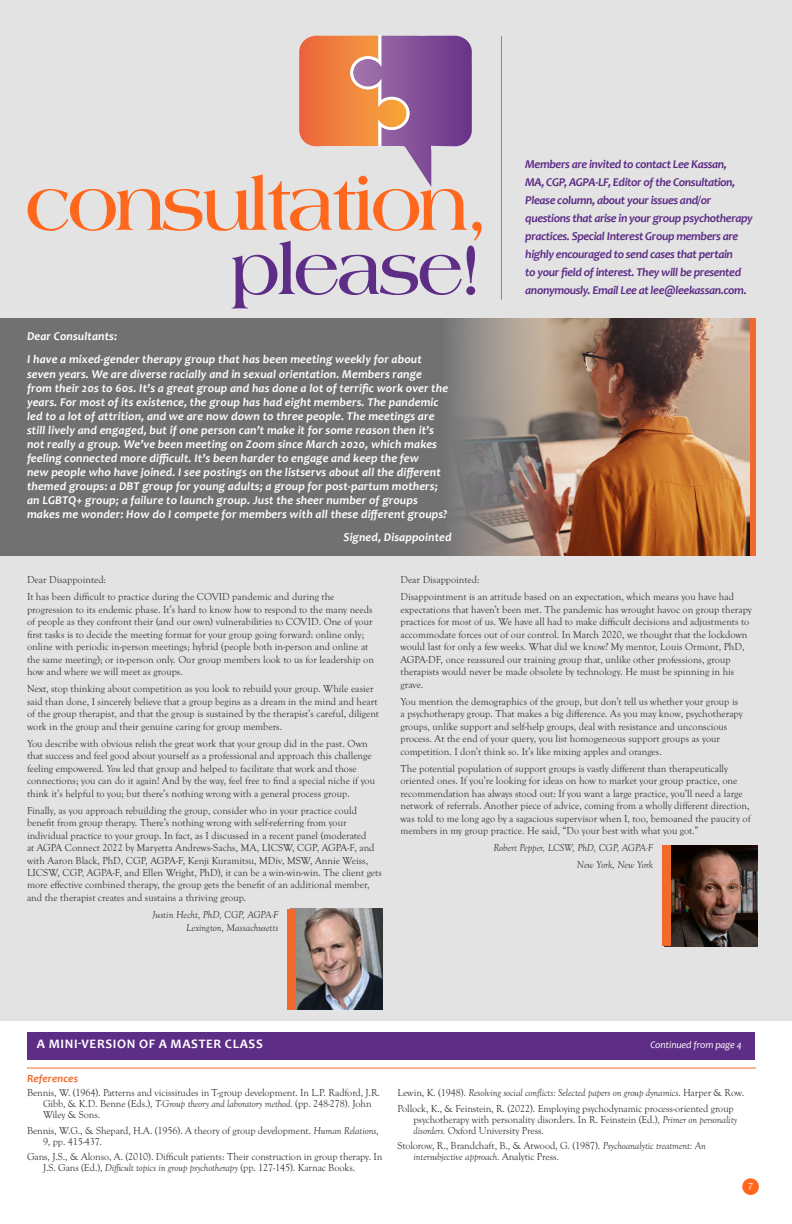
<style>
.page{position:relative;width:792px;height:1224px;background:#fff}
.page>*{position:absolute;margin:0;border:0;box-sizing:border-box;transform-origin:0 0}
.t1{font:700 76.2px "Americana";letter-spacing:-.05em;color:#ff671d}
.t2{font:700 73.3px "Americana";letter-spacing:-.05em;color:#5e2d86}
.t3{font:700 13px "Candara";letter-spacing:.05em;color:#fff}
.t4{font:italic 700 12px/14px "Candara";letter-spacing:.01em;color:#fff}
.t5{font:italic 700 12px/18px "Candara";letter-spacing:-.03em;color:#5e2d86}
.t6{font:italic 700 11px "Candara";letter-spacing:.01em;color:#f2692c}
.t7{font:10.5px/12.5px "Goudy Old Sty";color:#383a36}
.t8{font:italic 10.5px/12.6px "Goudy Old Sty";color:#383a36;text-align:right}
.t9{font:italic 10px "Candara";letter-spacing:-.01em;color:#fff}
.t10{font:300 10px "Helvetica Neue";color:#fff}
.s1{font-style:italic}
</style>
<div class="page">
<div style="left:742px;top:1178px;width:17px;height:17px;background:#ff671d;border-radius:50%"></div>
<div style="left:0;top:0;width:792px;height:1020px;background:#e3e3e4"></div>
<svg style="left:299px;top:35px;width:173px;height:152px"></svg>
<div style="left:387px;top:146px;width:16px;height:7px;background:#e3e3e4"></div>
<div style="left:321px;top:146px;width:80px;height:18px;background:#e3e3e4"></div>
<hr style="left:501px;top:36px;width:1px;height:264px;background:#f2692c">
<img style="left:670px;top:845px;width:87px;height:101px">
<div style="left:662px;top:845px;width:8px;height:101px;background:#f2692c"></div>
<img style="left:296px;top:909px;width:86px;height:101px">
<div style="left:287px;top:909px;width:9px;height:101px;background:#f2692c"></div>
<img style="left:703px;top:318px;width:47px;height:237px">
<svg style="left:0;top:318px;width:703px;height:237px;background:#7d7069"></svg>
<div style="left:750px;top:318px;width:6px;height:237px;background:#f2692c"></div>
<div style="left:28px;top:1032px;width:727px;height:28px;background:#5e2d86"></div>
<hr style="left:27px;top:1068px;width:729px;height:1px;background:#f2692c">
<h1 class="t1" style="left:25px;top:162px;width:466px">consultation,</h1>
<h2 class="t2" style="left:231px;top:228px;width:252px">please!</h2>
<p class="t4" style="left:27px;top:325px;width:396px;line-height:23px">Dear Consultants:<br>I have a mixed-gender therapy group that has been meeting weekly for about</p>
<p class="t4" style="left:27px;top:366px;width:423px">seven years. We are diverse racially and in sexual orientation. Members range from their 20s to 60s. It’s a great group and has done a lot of terrific work over the years. For most of its existence, the group has had eight members. The pandemic led to a lot of attrition, and we are now down to three people. The meetings are still lively and engaged, but if one person can’t make it for some reason then it’s not really a group. We’ve been meeting on Zoom since March 2020, which makes feeling connected more difficult. It’s been harder to engage and keep the few<br>new people who have joined. I see postings on the listservs about all the different themed groups: a DBT group for young adults; a group for post-partum mothers; an LGBTQ+ group; a failure to launch group. Just the sheer number of groups makes me wonder: How do I compete for members with all these different groups?</p>
<p class="t4" style="left:343px;top:529px;width:110px">Signed, Disappointed</p>
<p class="t5" style="left:525px;top:155px;width:229px">Members are invited to contact Lee Kassan,<br>MA, CGP, AGPA-LF, Editor of the Consultation, Please column, about your issues and/or questions that arise in your group psychotherapy practices. Special Interest Group members are highly encouraged to send cases that pertain<br>to your field of interest. They will be presented anonymously. Email Lee at lee@leekassan.com.</p>
<p class="t7" style="left:27px;top:571px;width:309px;line-height:17px">Dear Disappointed:<br>It has been difficult to practice during the COVID pandemic and during the</p>
<p class="t7" style="left:27px;top:603px;width:349px">progression to its endemic phase. It’s hard to know how to respond to the many needs of people as they confront their (and our own) vulnerabilities to COVID. One of your first tasks is to decide the meeting format for your group going forward: online only; online with periodic in-person meetings; hybrid (people both in-person and online at the same meeting); or in-person only. Our group members look to us for leadership on how and where we will meet as groups.</p>
<p class="t7" style="left:27px;top:683px;width:354px">Next, stop thinking about competition as you look to rebuild your group. While easier said than done, I sincerely believe that a group begins as a dream in the mind and heart of the group therapist, and that the group is sustained by the therapist’s careful, diligent work in the group and their genuine caring for group members.</p>
<p class="t7" style="left:27px;top:737px;width:350px">You describe with obvious relish the great work that your group did in the past. Own that success and feel good about yourself as a professional and approach this challenge feeling empowered. <span class="s1">You</span> led that group and helped to facilitate that work and those connections; you can do it again! And by the way, feel free to find a special niche if you think it’s helpful to you; but there’s nothing wrong with a general process group.</p>
<p class="t7" style="left:27px;top:804px;width:356px">Finally, as you approach rebuilding the group, consider who in your practice could benefit from group therapy. There’s nothing wrong with self-referring from your individual practice to your group. In fact, as I discussed in a recent panel (moderated<br>at AGPA Connect 2022 by Maryetta Andrews-Sachs, MA, LICSW, CGP, AGPA-F, and with Aaron Black, PhD, CGP, AGPA-F, Kenji Kuramitsu, MDiv, MSW, Annie Weiss, LICSW, CGP, AGPA-F, and Ellen Wright, PhD), it can be a win-win-win. The client gets more effective combined therapy, the group gets the benefit of an additional member, and the therapist creates and sustains a thriving group.</p>
<p class="t8" style="left:153px;top:909px;width:127px">Justin Hecht, PhD, CGP, AGPA-F<br>Lexington, Massachusetts</p>
<p class="t7" style="left:400px;top:571px;width:335px;line-height:17px">Dear Disappointed:<br>Disappointment is an attitude based on an expectation, which means you have had</p>
<p class="t7" style="left:400px;top:603px;width:353px">expectations that haven’t been met. The pandemic has wrought havoc on group therapy practices for most of us. We have all had to make difficult decisions and adjustments to accommodate forces out of our control. In March 2020, we thought that the lockdown would last for only a few weeks. What did we know? My mentor, Louis Ormont, PhD, AGPA-DF, once reassured our training group that, unlike other professions, group therapists would never be made obsolete by technology. He must be spinning in his grave.</p>
<p class="t7" style="left:400px;top:695px;width:344px">You mention the demographics of the group, but don’t tell us whether your group is a psychotherapy group. That makes a big difference. As you may know, psychotherapy groups, unlike support and self-help groups, deal with resistance and unconscious process. At the end of your query, you list homogeneous support groups as your competition. I don’t think so. It’s like mixing apples and oranges.</p>
<p class="t7" style="left:400px;top:762px;width:352px">The potential population of support groups is vastly different than therapeutically oriented ones. If you’re looking for ideas on how to market your group practice, one recommendation has always stood out: If you want a large practice, you’ll need a large network of referrals. Another piece of advice, coming from a wholly different direction, was told to me long ago by a sagacious supervisor when I, too, bemoaned the paucity of members in my group practice. He said, “Do your best with what you got.”</p>
<p class="t8" style="left:494px;top:839px;width:161px;line-height:17px">Robert Pepper, LCSW, PhD, CGP, AGPA-F<br>New York, New York</p>
<p class="t3" style="left:37px;top:1036px;width:227px">A MINI-VERSION OF A MASTER CLASS</p>
<p class="t9" style="left:650px;top:1038px;width:93px">Continued from page 4</p>
<p class="t6" style="left:27px;top:1072px;width:53px">References</p>
<p class="t7" style="left:43px;top:1087px;width:339px;line-height:11px;text-indent:-16px">Bennis, W. (1964). Patterns and vicissitudes in T-group development. In L.P. Radford, J.R.<br>Gibb, &amp; K.D. Benne (Eds.), <span class="s1">T-Group theory and laboratory method.</span> (pp. 248-278). John<br>Wiley &amp; Sons.</p>
<p class="t7" style="left:43px;top:1125px;width:337px;line-height:11px;text-indent:-16px">Bennis, W.G., &amp; Shepard, H.A. (1956). A theory of group development. <span class="s1">Human Relations</span>,<br>9, pp. 415-437.</p>
<p class="t7" style="left:43px;top:1151px;width:341px;line-height:11px;text-indent:-16px">Gans, J.S., &amp; Alonso, A. (2010). Difficult patients: Their construction in group therapy. In<br>J.S. Gans (Ed.), <span class="s1">Difficult topics in group psychotherapy</span> (pp. 127-145). Karnac Books.</p>
<p class="t7" style="left:397px;top:1085px;width:348px;line-height:15.5px">Lewin, K. (1948). <span class="s1">Resolving social conflicts: Selected papers on group dynamics</span>. Harper &amp; Row.<br>Pollock, K., &amp; Feinstein, R. (2022). Employing psychodynamic process-oriented group</p>
<p class="t7" style="left:414px;top:1114px;width:325px;line-height:11px">psychotherapy with personality disorders. In R. Feinstein (Ed.), <span class="s1">Primer on personality disorders.</span> Oxford University Press.</p>
<p class="t7" style="left:414px;top:1140px;width:294px;line-height:11px;text-indent:-16px">Stolorow, R., Brandchaft, B., &amp; Atwood, G. (1987). <span class="s1">Psychoanalytic treatment: An intersubjective approach.</span> Analytic Press.</p>
<p class="t10" style="left:748px;top:1178px;width:7px">7</p>
</div>
